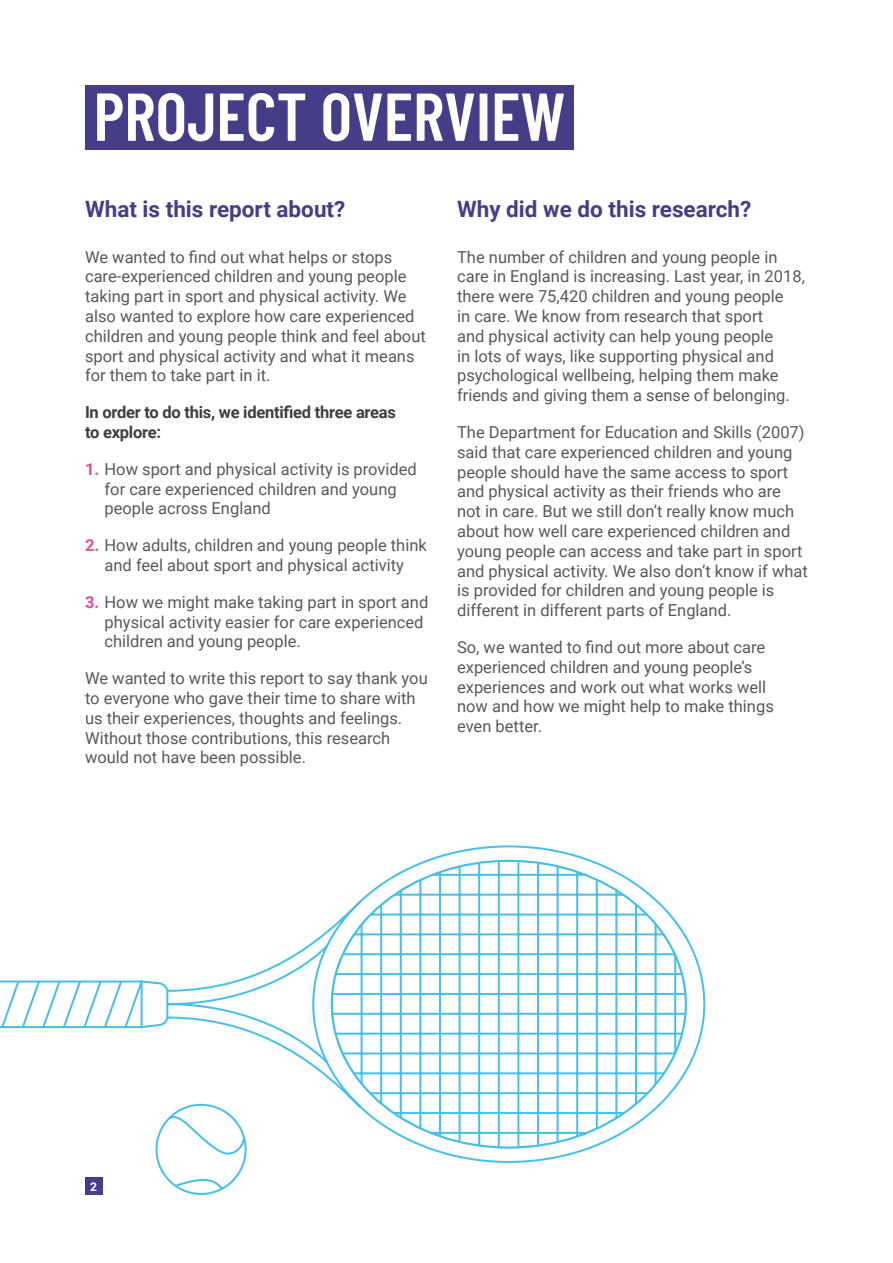
<style>
.page{position:relative;width:893px;height:1263px;background:#fff}
.page>*{position:absolute;margin:0;border:0;box-sizing:border-box;transform-origin:0 0}
.t1{font:600 67.5px "Barlow Condensed";color:#fff}
.t2{font:700 22.5px "Roboto";color:#443e88}
.t3{font:16.5px/19.8px "Roboto";color:#57585a}
.t4{font:700 16.5px/19.8px "Roboto";letter-spacing:-.015em;color:#3e3e3f}
.t5{font:700 12px "Roboto";color:#fff}
.s1{font-weight:700;color:#e25098}
</style>
<div class="page">
<div style="left:85px;top:1178px;width:17px;height:17px;background:#443e88"></div>
<div style="left:85px;top:85px;width:489px;height:64px;background:#443e88"></div>
<svg style="left:158px;top:1164px;width:87px;height:31px"></svg>
<svg style="left:0;top:845px;width:706px;height:319px"></svg>
<svg style="left:332px;top:861px;width:354px;height:286px"></svg>
<h1 class="t1" style="left:94px;top:68px;width:473px">PROJECT OVERVIEW</h1>
<h2 class="t2" style="left:85px;top:193px;width:262px">What is this report about?</h2>
<p class="t3" style="left:85px;top:246px;width:342px">We wanted to find out what helps or stops care-experienced children and young people taking part in sport and physical activity. We also wanted to explore how care experienced children and young people think and feel about sport and physical activity and what it means for them to take part in it.</p>
<p class="t4" style="left:85px;top:402px;width:312px">In order to do this, we identified three areas to explore:</p>
<p class="t3" style="left:105px;top:458px;width:314px;text-indent:-20px"><span class="s1">1.</span> How sport and physical activity is provided for care experienced children and young people across England</p>
<p class="t3" style="left:85px;top:535px;width:343px;text-align:center"><span class="s1">2.</span> How adults, children and young people think and feel about sport and physical activity</p>
<p class="t3" style="left:105px;top:591px;width:325px;text-indent:-20px"><span class="s1">3.</span> How we might make taking part in sport and physical activity easier for care experienced children and young people.</p>
<p class="t3" style="left:85px;top:668px;width:344px">We wanted to write this report to say thank you to everyone who gave their time to share with us their experiences, thoughts and feelings.<br>Without those contributions, this research would not have been possible.</p>
<h2 class="t2" style="left:457px;top:193px;width:296px">Why did we do this research?</h2>
<p class="t3" style="left:457px;top:246px;width:349px">The number of children and young people in care in England is increasing. Last year, in 2018, there were 75,420 children and young people<br>in care. We know from research that sport<br>and physical activity can help young people<br>in lots of ways, like supporting physical and psychological wellbeing, helping them make friends and giving them a sense of belonging.</p>
<p class="t3" style="left:457px;top:422px;width:352px">The Department for Education and Skills (2007) said that care experienced children and young people should have the same access to sport and physical activity as their friends who are not in care. But we still don’t really know much about how well care experienced children and young people can access and take part in sport and physical activity. We also don’t know if what is provided for children and young people is different in different parts of England.</p>
<p class="t3" style="left:457px;top:637px;width:318px">So, we wanted to find out more about care experienced children and young people’s experiences and work out what works well now and how we might help to make things even better.</p>
<p class="t5" style="left:90px;top:1178px;width:8px">2</p>
</div>
